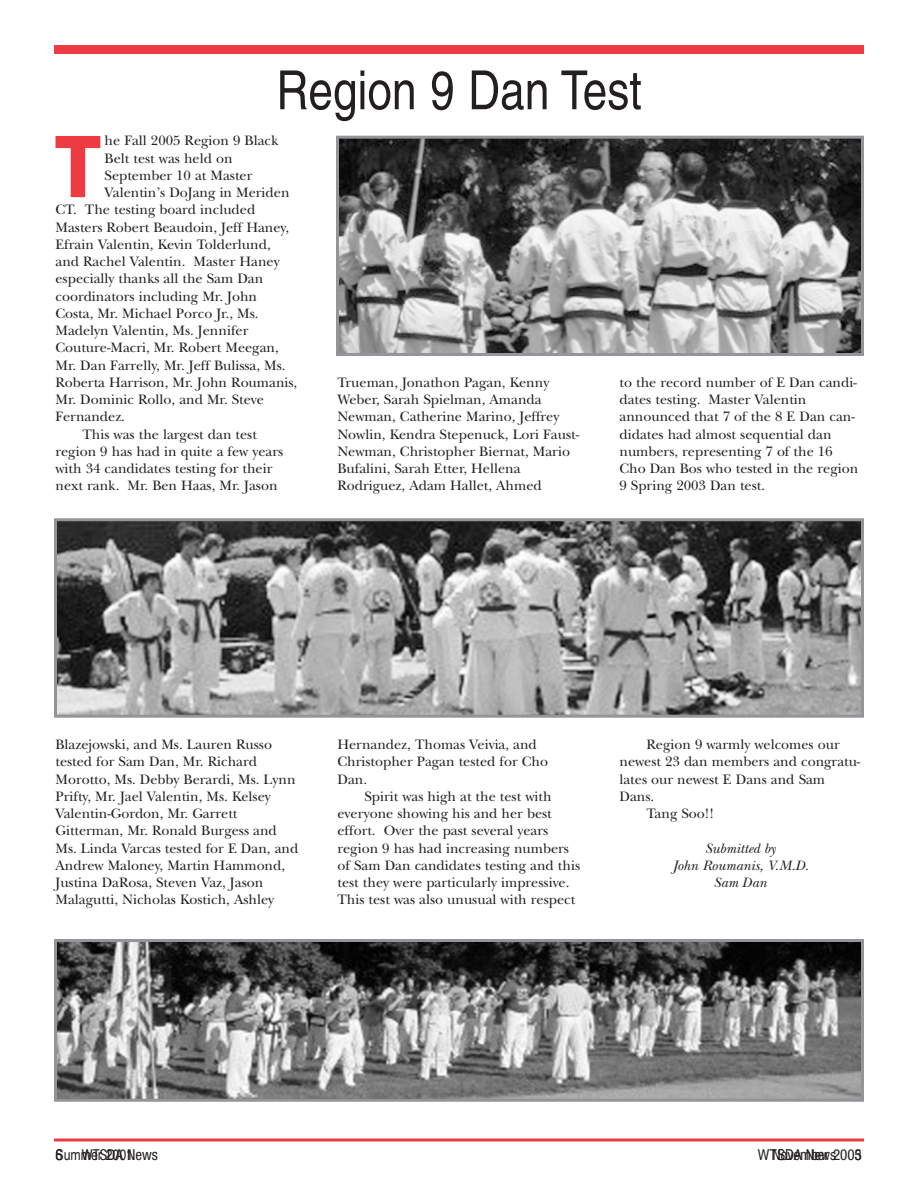
<style>
.page{position:relative;width:918px;height:1188px;background:#fff}
.page>*{position:absolute;margin:0;border:0;box-sizing:border-box;transform-origin:0 0}
.t1{font:600 91.65px "Franklin Got T";color:#ee3a41}
.t2{font:condensed 54px "Helvetica";color:#231f20}
.t3{font:condensed 15px "Helvetica Neue";color:#231f20}
.t4{font:condensed 15px "Helvetica";color:#231f20}
.t5{font:14.25px/17.2px "New Baskerville";color:#231f20}
.t6{font:italic 14.25px/17.2px "New Baskerville";color:#231f20;text-align:center}
</style>
<div class="page">
<svg style="left:54px;top:1138px;width:810px;height:4px;background:#f26b70"></svg>
<div style="left:54px;top:45px;width:810px;height:9px;background:#ee3a41"></div>
<img style="left:340px;top:140px;width:520px;height:212px">
<div style="left:336px;top:136px;width:528px;height:220px;border:3px solid #939598"></div>
<img style="left:58px;top:522px;width:802px;height:192px">
<div style="left:54px;top:518px;width:810px;height:200px;border:3px solid #939598"></div>
<img style="left:58px;top:943px;width:802px;height:155px">
<div style="left:54px;top:939px;width:810px;height:163px;border:3px solid #939598"></div>
<h2 class="t2" style="left:276px;top:70px;width:367px">Region 9 Dan Test</h2>
<h1 class="t1" style="left:56px;top:132px;width:46px">T</h1>
<p class="t5" style="left:105px;top:134px;width:175px">he Fall 2005 Region 9 Black</p>
<p class="t5" style="left:105px;top:151px;width:129px">Belt test was held on</p>
<p class="t5" style="left:105px;top:168px;width:149px">September 10 at Master</p>
<p class="t5" style="left:105px;top:186px;width:186px">Valentin’s DoJang in Meriden</p>
<p class="t5" style="left:55px;top:203px;width:201px">CT. The testing board included</p>
<p class="t5" style="left:55px;top:220px;width:235px">Masters Robert Beaudoin, Jeff Haney,</p>
<p class="t5" style="left:55px;top:237px;width:217px">Efrain Valentin, Kevin Tolderlund,</p>
<p class="t5" style="left:55px;top:255px;width:226px">and Rachel Valentin. Master Haney</p>
<p class="t5" style="left:55px;top:272px;width:209px">especially thanks all the Sam Dan</p>
<p class="t5" style="left:55px;top:289px;width:203px">coordinators including Mr. John</p>
<p class="t5" style="left:55px;top:306px;width:205px">Costa, Mr. Michael Porco Jr., Ms.</p>
<p class="t5" style="left:55px;top:324px;width:194px">Madelyn Valentin, Ms. Jennifer</p>
<p class="t5" style="left:55px;top:341px;width:225px">Couture-Macri, Mr. Robert Meegan,</p>
<p class="t5" style="left:55px;top:358px;width:232px">Mr. Dan Farrelly, Mr. Jeff Bulissa, Ms.</p>
<p class="t5" style="left:55px;top:375px;width:243px">Roberta Harrison, Mr. John Roumanis,</p>
<p class="t5" style="left:55px;top:393px;width:210px">Mr. Dominic Rollo, and Mr. Steve</p>
<p class="t5" style="left:55px;top:410px;width:71px">Fernandez.</p>
<p class="t5" style="left:82px;top:427px;width:176px">This was the largest dan test</p>
<p class="t5" style="left:55px;top:444px;width:229px">region 9 has had in quite a few years</p>
<p class="t5" style="left:55px;top:462px;width:218px">with 34 candidates testing for their</p>
<p class="t5" style="left:55px;top:479px;width:224px">next rank. Mr. Ben Haas, Mr. Jason</p>
<p class="t5" style="left:337px;top:375px;width:243px">Trueman, Jonathon Pagan, Kenny Weber, Sarah Spielman, Amanda Newman, Catherine Marino, Jeffrey Nowlin, Kendra Stepenuck, Lori Faust-Newman, Christopher Biernat, Mario Bufalini, Sarah Etter, Hellena Rodriguez, Adam Hallet, Ahmed</p>
<p class="t5" style="left:620px;top:375px;width:240px">to the record number of E Dan candi&shy;dates testing. Master Valentin announced that 7 of the 8 E Dan can&shy;didates had almost sequential dan numbers, representing 7 of the 16<br>Cho Dan Bos who tested in the region<br>9 Spring 2003 Dan test.</p>
<p class="t5" style="left:55px;top:738px;width:244px">Blazejowski, and Ms. Lauren Russo tested for Sam Dan, Mr. Richard Morotto, Ms. Debby Berardi, Ms. Lynn Prifty, Mr. Jael Valentin, Ms. Kelsey Valentin-Gordon, Mr. Garrett Gitterman, Mr. Ronald Burgess and Ms. Linda Varcas tested for E Dan, and Andrew Maloney, Martin Hammond, Justina DaRosa, Steven Vaz, Jason Malagutti, Nicholas Kostich, Ashley</p>
<p class="t5" style="left:337px;top:738px;width:212px">Hernandez, Thomas Veivia, and<br>Christopher Pagan tested for Cho<br>Dan.</p>
<p class="t5" style="left:337px;top:789px;width:244px;text-indent:27px">Spirit was high at the test with everyone showing his and her best effort. Over the past several years region 9 has had increasing numbers of Sam Dan candidates testing and this test they were particularly impressive.<br>This test was also unusual with respect</p>
<p class="t5" style="left:646px;top:738px;width:195px">Region 9 warmly welcomes our</p>
<p class="t5" style="left:620px;top:755px;width:242px">newest 23 dan members and congratu-</p>
<p class="t5" style="left:620px;top:772px;width:207px">lates our newest E Dans and Sam</p>
<p class="t5" style="left:620px;top:789px;width:36px">Dans.</p>
<p class="t5" style="left:646px;top:807px;width:69px">Tang Soo!!</p>
<p class="t6" style="left:673px;top:841px;width:137px">Submitted by<br>John Roumanis, V.M.D.<br>Sam Dan</p>
<p class="t3" style="left:56px;top:1149px;width:9px">6</p>
<p class="t3" style="left:82px;top:1149px;width:77px">WTSDA News</p>
<p class="t4" style="left:758px;top:1149px;width:80px">WTSDA News</p>
<p class="t4" style="left:855px;top:1149px;width:8px">3</p>
<p class="t4" style="left:56px;top:1149px;width:79px">Summer 2001</p>
<p class="t3" style="left:772px;top:1149px;width:91px">November 2005</p>
</div>
